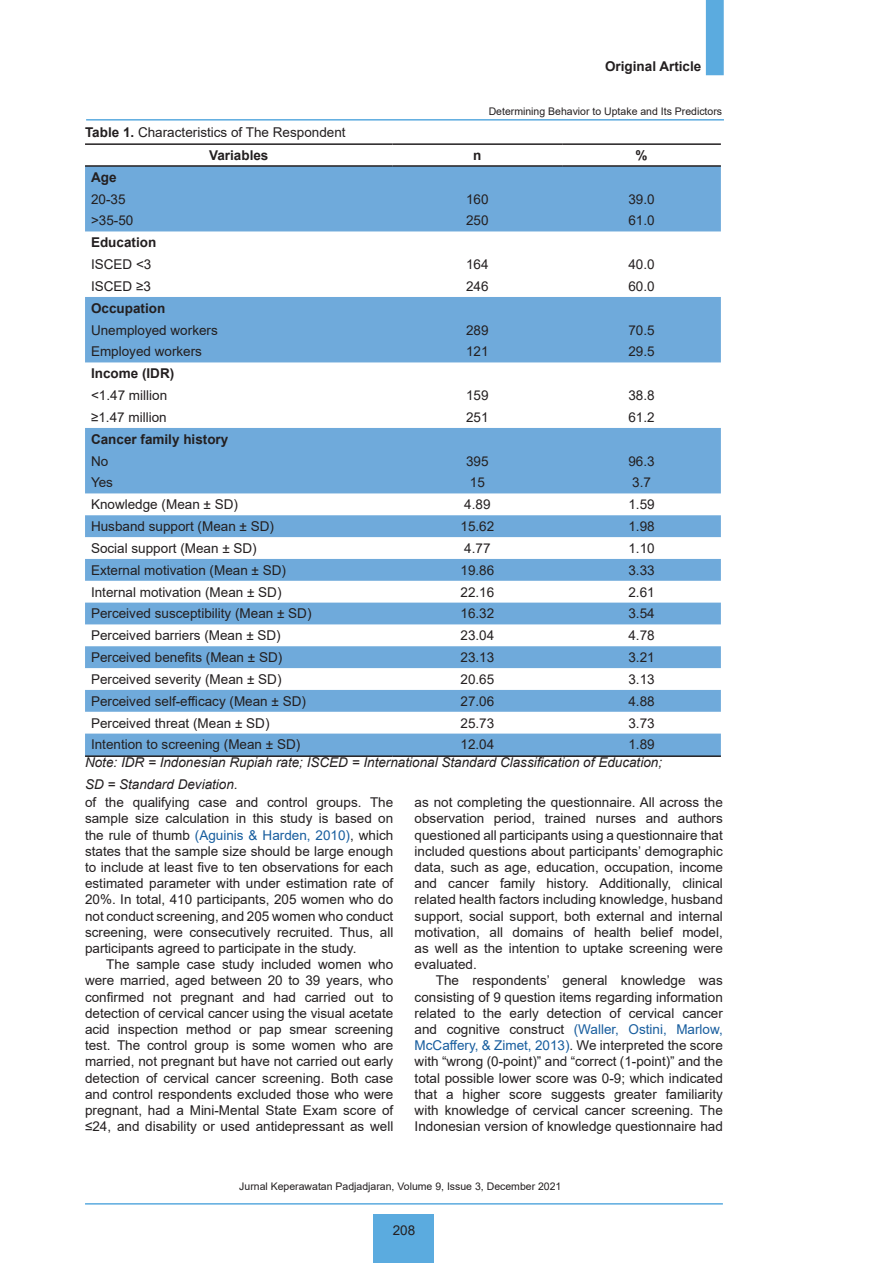
<style>
.page{position:relative;width:893px;height:1263px;background:#fff}
.page>*{position:absolute;margin:0;border:0;box-sizing:border-box;transform-origin:0 0}
.Paragraf_Lanjutan{font:13.5px/16.2px "Arial";color:#231f20;text-align:justify}
.t1{font:italic 13.5px "Arial";color:#231f20}
.t2{font:700 13.5px "Arial";color:#231f20}
.Judul_Table{font:13.5px "Arial";color:#231f20}
.Running_Title{font:10.5px "Arial";color:#231f20}
.s1{font-weight:700}
.s2{color:#175d9e}
</style>
<div class="page">
<div style="left:706px;top:0;width:18px;height:75px;background:#5babdf;border:2px solid #5babdf"></div>
<div style="left:374px;top:1214px;width:60px;height:49px;background:#5babdf"></div>
<hr style="left:85px;top:1203px;width:638px;height:1px;background:#5babdf">
<hr style="left:86px;top:119px;width:638px;height:2px;background:#5babdf">
<svg style="left:85px;top:167px;width:636px;height:588px;fill:#6faadb"></svg>
<hr style="left:85px;top:143px;width:308px;height:2px;background:#231f20">
<hr style="left:393px;top:143px;width:169px;height:2px;background:#231f20">
<hr style="left:562px;top:143px;width:159px;height:2px;background:#231f20">
<hr style="left:85px;top:165px;width:308px;height:2px;background:#231f20">
<hr style="left:393px;top:165px;width:169px;height:2px;background:#231f20">
<hr style="left:562px;top:165px;width:159px;height:2px;background:#231f20">
<hr style="left:85px;top:755px;width:308px;height:2px;background:#231f20">
<hr style="left:393px;top:755px;width:169px;height:2px;background:#231f20">
<hr style="left:562px;top:755px;width:159px;height:2px;background:#231f20">
<p class="t2" style="left:605px;top:56px;width:98px">Original Article</p>
<p class="Running_Title" style="left:489px;top:104px;width:235px">Determining Behavior to Uptake and Its Predictors</p>
<p class="Judul_Table" style="left:85px;top:123px;width:262px"><span class="s1">Table 1.</span> Characteristics of The Respondent</p>
<p class="t2" style="left:209px;top:146px;width:61px">Variables</p>
<p class="t2" style="left:473px;top:146px;width:10px">n</p>
<p class="t2" style="left:635px;top:146px;width:14px">%</p>
<p class="t2" style="left:91px;top:168px;width:27px">Age</p>
<p class="Paragraf_Lanjutan" style="left:91px;top:191px;width:36px">20-35</p>
<p class="Paragraf_Lanjutan" style="left:466px;top:191px;width:24px">160</p>
<p class="Paragraf_Lanjutan" style="left:628px;top:191px;width:28px">39.0</p>
<p class="Paragraf_Lanjutan" style="left:91px;top:213px;width:44px">&gt;35-50</p>
<p class="Paragraf_Lanjutan" style="left:466px;top:213px;width:24px">250</p>
<p class="Paragraf_Lanjutan" style="left:628px;top:213px;width:28px">61.0</p>
<p class="t2" style="left:91px;top:233px;width:67px">Education</p>
<p class="Paragraf_Lanjutan" style="left:91px;top:256px;width:62px">ISCED &lt;3</p>
<p class="Paragraf_Lanjutan" style="left:466px;top:256px;width:24px">164</p>
<p class="Paragraf_Lanjutan" style="left:628px;top:256px;width:28px">40.0</p>
<p class="Paragraf_Lanjutan" style="left:91px;top:278px;width:61px">ISCED ≥3</p>
<p class="Paragraf_Lanjutan" style="left:466px;top:278px;width:24px">246</p>
<p class="Paragraf_Lanjutan" style="left:628px;top:278px;width:28px">60.0</p>
<p class="t2" style="left:91px;top:299px;width:76px">Occupation</p>
<p class="Paragraf_Lanjutan" style="left:91px;top:322px;width:128px">Unemployed workers</p>
<p class="Paragraf_Lanjutan" style="left:466px;top:322px;width:24px">289</p>
<p class="Paragraf_Lanjutan" style="left:628px;top:322px;width:28px">70.5</p>
<p class="Paragraf_Lanjutan" style="left:91px;top:343px;width:113px">Employed workers</p>
<p class="Paragraf_Lanjutan" style="left:466px;top:343px;width:24px">121</p>
<p class="Paragraf_Lanjutan" style="left:628px;top:343px;width:28px">29.5</p>
<p class="t2" style="left:91px;top:364px;width:85px">Income (IDR)</p>
<p class="Paragraf_Lanjutan" style="left:91px;top:387px;width:78px">&lt;1.47 million</p>
<p class="Paragraf_Lanjutan" style="left:466px;top:387px;width:24px">159</p>
<p class="Paragraf_Lanjutan" style="left:628px;top:387px;width:28px">38.8</p>
<p class="Paragraf_Lanjutan" style="left:91px;top:409px;width:77px">≥1.47 million</p>
<p class="Paragraf_Lanjutan" style="left:466px;top:409px;width:24px">251</p>
<p class="Paragraf_Lanjutan" style="left:628px;top:409px;width:28px">61.2</p>
<p class="t2" style="left:91px;top:429px;width:139px">Cancer family history</p>
<p class="Paragraf_Lanjutan" style="left:91px;top:453px;width:19px">No</p>
<p class="Paragraf_Lanjutan" style="left:466px;top:453px;width:24px">395</p>
<p class="Paragraf_Lanjutan" style="left:628px;top:453px;width:28px">96.3</p>
<p class="Paragraf_Lanjutan" style="left:91px;top:474px;width:24px">Yes</p>
<p class="Paragraf_Lanjutan" style="left:470px;top:474px;width:17px">15</p>
<p class="Paragraf_Lanjutan" style="left:632px;top:474px;width:20px">3.7</p>
<p class="Paragraf_Lanjutan" style="left:91px;top:496px;width:148px">Knowledge (Mean ± SD)</p>
<p class="Paragraf_Lanjutan" style="left:464px;top:496px;width:28px">4.89</p>
<p class="Paragraf_Lanjutan" style="left:628px;top:496px;width:28px">1.59</p>
<p class="Paragraf_Lanjutan" style="left:91px;top:518px;width:184px">Husband support (Mean ± SD)</p>
<p class="Paragraf_Lanjutan" style="left:460px;top:518px;width:35px">15.62</p>
<p class="Paragraf_Lanjutan" style="left:628px;top:518px;width:28px">1.98</p>
<p class="Paragraf_Lanjutan" style="left:91px;top:540px;width:167px">Social support (Mean ± SD)</p>
<p class="Paragraf_Lanjutan" style="left:464px;top:540px;width:28px">4.77</p>
<p class="Paragraf_Lanjutan" style="left:628px;top:540px;width:28px">1.10</p>
<p class="Paragraf_Lanjutan" style="left:91px;top:562px;width:196px">External motivation (Mean ± SD)</p>
<p class="Paragraf_Lanjutan" style="left:460px;top:562px;width:35px">19.86</p>
<p class="Paragraf_Lanjutan" style="left:628px;top:562px;width:28px">3.33</p>
<p class="Paragraf_Lanjutan" style="left:91px;top:584px;width:192px">Internal motivation (Mean ± SD)</p>
<p class="Paragraf_Lanjutan" style="left:460px;top:584px;width:35px">22.16</p>
<p class="Paragraf_Lanjutan" style="left:628px;top:584px;width:28px">2.61</p>
<p class="Paragraf_Lanjutan" style="left:91px;top:605px;width:222px">Perceived susceptibility (Mean ± SD)</p>
<p class="Paragraf_Lanjutan" style="left:460px;top:605px;width:35px">16.32</p>
<p class="Paragraf_Lanjutan" style="left:628px;top:605px;width:28px">3.54</p>
<p class="Paragraf_Lanjutan" style="left:91px;top:627px;width:191px">Perceived barriers (Mean ± SD)</p>
<p class="Paragraf_Lanjutan" style="left:460px;top:627px;width:35px">23.04</p>
<p class="Paragraf_Lanjutan" style="left:628px;top:627px;width:28px">4.78</p>
<p class="Paragraf_Lanjutan" style="left:91px;top:649px;width:193px">Perceived benefits (Mean ± SD)</p>
<p class="Paragraf_Lanjutan" style="left:460px;top:649px;width:35px">23.13</p>
<p class="Paragraf_Lanjutan" style="left:628px;top:649px;width:28px">3.21</p>
<p class="Paragraf_Lanjutan" style="left:91px;top:671px;width:192px">Perceived severity (Mean ± SD)</p>
<p class="Paragraf_Lanjutan" style="left:460px;top:671px;width:35px">20.65</p>
<p class="Paragraf_Lanjutan" style="left:628px;top:671px;width:28px">3.13</p>
<p class="Paragraf_Lanjutan" style="left:91px;top:693px;width:216px">Perceived self-efficacy (Mean ± SD)</p>
<p class="Paragraf_Lanjutan" style="left:460px;top:693px;width:35px">27.06</p>
<p class="Paragraf_Lanjutan" style="left:628px;top:693px;width:28px">4.88</p>
<p class="Paragraf_Lanjutan" style="left:91px;top:715px;width:180px">Perceived threat (Mean ± SD)</p>
<p class="Paragraf_Lanjutan" style="left:460px;top:715px;width:35px">25.73</p>
<p class="Paragraf_Lanjutan" style="left:628px;top:715px;width:28px">3.73</p>
<p class="Paragraf_Lanjutan" style="left:91px;top:736px;width:211px">Intention to screening (Mean ± SD)</p>
<p class="Paragraf_Lanjutan" style="left:460px;top:736px;width:35px">12.04</p>
<p class="Paragraf_Lanjutan" style="left:628px;top:736px;width:28px">1.89</p>
<p class="t1" style="left:85px;top:754px;width:579px">Note: IDR = Indonesian Rupiah rate; ISCED = International Standard Classification of Education;</p>
<p class="t1" style="left:85px;top:775px;width:154px">SD = Standard Deviation.</p>
<p class="Paragraf_Lanjutan" style="left:85px;top:794px;width:310px">of the qualifying case and control groups. The sample size calculation in this study is based on the rule of thumb <span class="s2">(Aguinis &amp; Harden, 2010)</span>, which states that the sample size should be large enough to include at least five to ten observations for each estimated parameter with under estimation rate of 20%. In total, 410 participants, 205 women who do not conduct screening, and 205 women who conduct screening, were consecutively recruited. Thus, all participants agreed to participate in the study.</p>
<p class="Paragraf_Lanjutan" style="left:85px;top:956px;width:310px;text-indent:21px">The sample case study included women who were married, aged between 20 to 39 years, who confirmed not pregnant and had carried out to detection of cervical cancer using the visual acetate acid inspection method or pap smear screening test. The control group is some women who are married, not pregnant but have not carried out early detection of cervical cancer screening. Both case and control respondents excluded those who were pregnant, had a Mini-Mental State Exam score of ≤24, and disability or used antidepressant as well</p>
<p class="Paragraf_Lanjutan" style="left:415px;top:794px;width:310px">as not completing the questionnaire. All across the observation period, trained nurses and authors questioned all participants using a questionnaire that included questions about participants’ demographic data, such as age, education, occupation, income and cancer family history. Additionally, clinical related health factors including knowledge, husband support, social support, both external and internal motivation, all domains of health belief model, as well as the intention to uptake screening were evaluated.</p>
<p class="Paragraf_Lanjutan" style="left:415px;top:972px;width:310px;text-indent:21px">The respondents’ general knowledge was consisting of 9 question items regarding information related to the early detection of cervical cancer and cognitive construct <span class="s2">(Waller, Ostini, Marlow, McCaffery, &amp; Zimet, 2013)</span>. We interpreted the score with “wrong (0-point)” and “correct (1-point)” and the total possible lower score was 0-9; which indicated that a higher score suggests greater familiarity with knowledge of cervical cancer screening. The Indonesian version of knowledge questionnaire had</p>
<p class="Running_Title" style="left:239px;top:1179px;width:324px">Jurnal Keperawatan Padjadjaran, Volume 9, Issue 3, December 2021</p>
<p class="Paragraf_Lanjutan" style="left:393px;top:1222px;width:24px">208</p>
</div>
